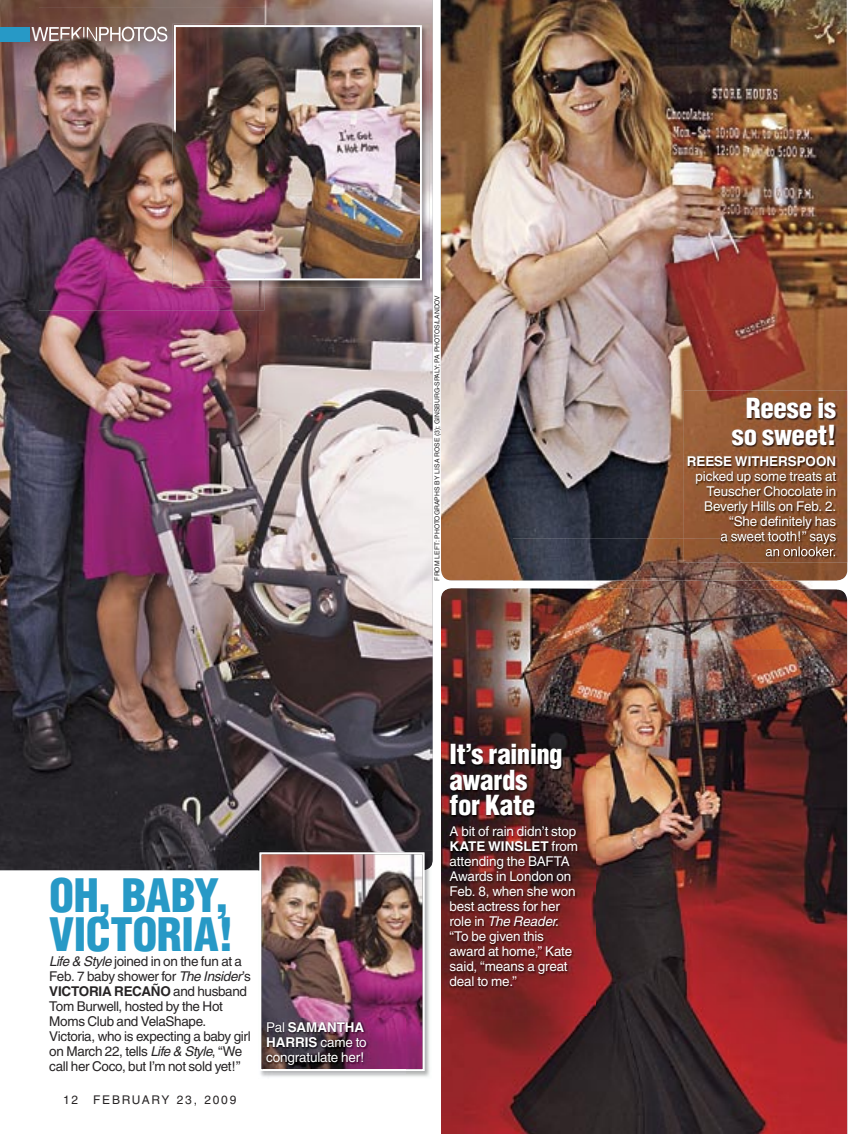
<style>
.page{position:relative;width:864px;height:1134px;background:#fff}
.page>*{position:absolute;margin:0;border:0;box-sizing:border-box;transform-origin:0 0}
.t1{font:900 condensed 45px/39px "Helvetica";letter-spacing:-.01em;color:#2799c6}
.t2{font:900 condensed 27px/25.5px "Helvetica";letter-spacing:-.015em;color:#fff;text-align:center}
.t3{font:13.5px/15px "Helvetica";letter-spacing:-.01em;color:#fff}
.t4{font:13.5px/15px "Helvetica";letter-spacing:-.025em;color:#272425}
.t5{font:700 13.5px "Helvetica";letter-spacing:-.005em;color:#fff}
.t6{font:12px "Helvetica";letter-spacing:.15em;color:#272425}
.t7{font:6.75px "Helvetica";color:#272425}
.s1{font-style:italic}
.s2{font-weight:700}
</style>
<div class="page">
<img style="left:0;top:0;width:433px;height:870px">
<img style="left:441px;top:588px;width:406px;height:546px">
<img style="left:441px;top:0;width:406px;height:580px">
<div style="left:0;top:27px;width:29px;height:14px;background:#2799c6"></div>
<img style="left:684px;top:390px;width:164px;height:172px">
<img style="left:721px;top:532px;width:115px;height:6px">
<img style="left:444px;top:736px;width:151px;height:279px">
<img style="left:258px;top:870px;width:172px;height:207px">
<img style="left:258px;top:851px;width:174px;height:19px">
<img style="left:259px;top:852px;width:165px;height:219px">
<img style="left:264px;top:24px;width:166px;height:264px">
<img style="left:264px;top:25px;width:158px;height:255px">
<img style="left:263px;top:1018px;width:142px;height:56px">
<img style="left:39px;top:8px;width:225px;height:302px">
<img style="left:39px;top:27px;width:44px;height:14px">
<img style="left:83px;top:27px;width:14px;height:14px">
<img style="left:99px;top:27px;width:68px;height:14px">
<img style="left:174px;top:25px;width:90px;height:255px">
<img style="left:513px;top:538px;width:324px;height:50px">
<img style="left:513px;top:588px;width:324px;height:61px">
<img style="left:684px;top:538px;width:153px;height:24px">
<img style="left:721px;top:538px;width:115px;height:6px">
<img style="left:766px;top:547px;width:69px;height:9px">
<h1 class="t1" style="left:49px;top:875px;width:186px">OH, BABY,<br>VICTORIA!</h1>
<p class="t4" style="left:49px;top:953px;width:203px"><span class="s1">Life &amp; Style</span> joined in on the fun at a<br>Feb. 7 baby shower for <span class="s1">The Insider</span>’s<br><span class="s2">VICTORIA RECAÑO</span> and husband<br>Tom Burwell, hosted by the Hot<br>Moms Club and VelaShape.<br>Victoria, who is expecting a baby girl on March 22, tells <span class="s1">Life &amp; Style</span>, “We call her Coco, but I’m not sold yet!”</p>
<p class="t6" style="left:63px;top:1093px;width:175px">12 FEBRUARY 23, 2009</p>
<p class="t3" style="left:266px;top:1020px;width:102px">Pal <span class="s2">SAMANTHA<br>HARRIS</span> came to congratulate her!</p>
<p class="t7" style="left:433px;top:580px;width:287px;rotate:-90deg">FROM LEFT: PHOTOGRAPHS BY LISA ROSE (3); GINSBURG-SPALY; PA PHOTOS/LANDOV</p>
<h2 class="t2" style="left:450px;top:741px;width:115px;text-align:left">It’s raining awards for Kate</h2>
<p class="t3" style="left:450px;top:824px;width:130px">A bit of rain didn’t stop<br><span class="s2">KATE WINSLET</span> from attending the BAFTA<br>Awards in London on<br>Feb. 8, when she won best actress for her role in <span class="s1">The Reader</span>. “To be given this award at home,” Kate said, “means a great deal to me.”</p>
<h2 class="t2" style="left:732px;top:395px;width:106px;line-height:27px">Reese is so sweet!</h2>
<p class="t5" style="left:687px;top:453px;width:151px">REESE WITHERSPOON</p>
<p class="t3" style="left:695px;top:469px;width:142px;text-align:right">picked up some treats at<br>Teuscher Chocolate in<br>Beverly Hills on Feb. 2. “She definitely has<br>a sweet tooth!” says</p>
</div>
